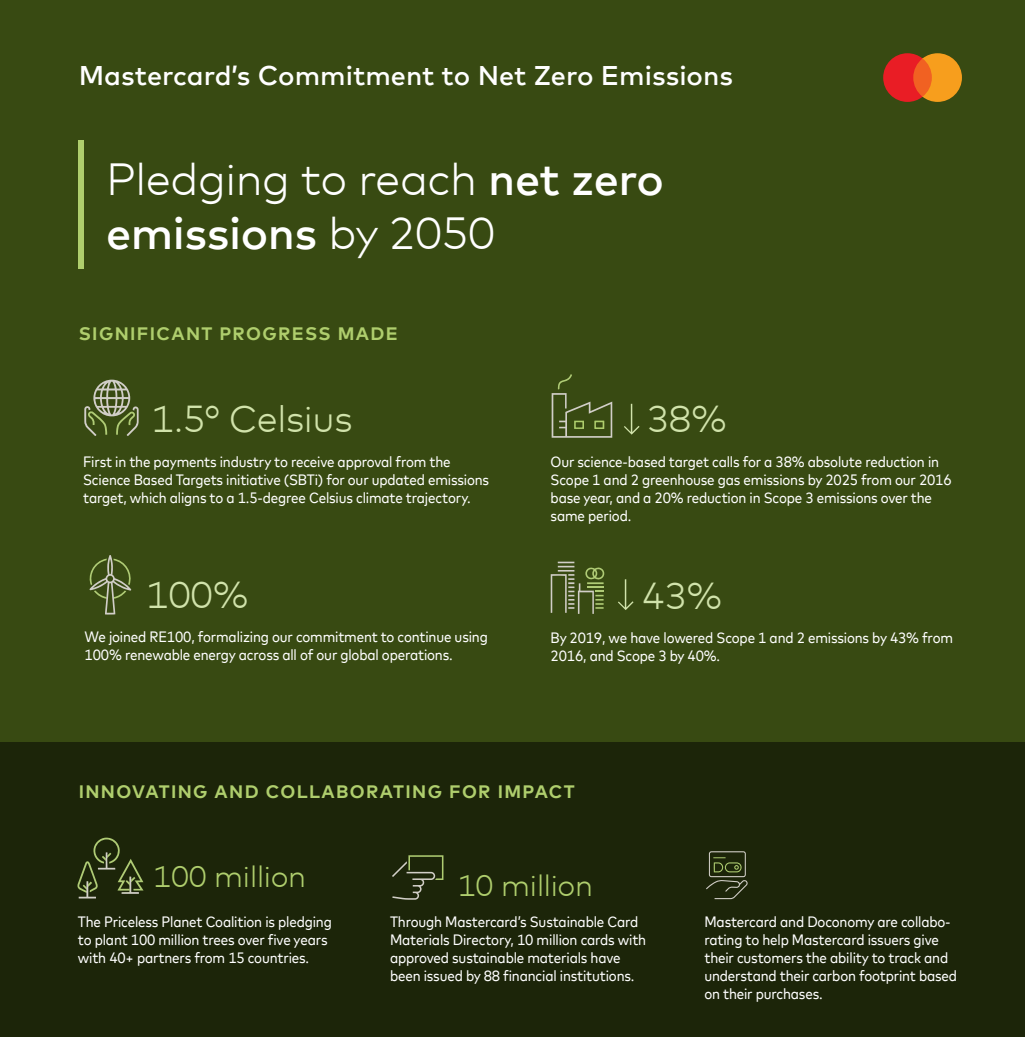
<style>
.page{position:relative;width:1025px;height:1038px;background:#fff}
.page>*{position:absolute;margin:0;border:0;box-sizing:border-box;transform-origin:0 0}
.t1{font:300 45px/54px "Mark Offc For MC";letter-spacing:-.01em;color:#fff}
.t2{font:300 37.5px "Mark Offc For MC";letter-spacing:-.01em;color:#d1e3ab}
.t3{font:300 30px "Mark Offc For MC";letter-spacing:-.01em;color:#afce6d}
.t4{font:500 27px "Mark Offc For MC";color:#fff}
.t5{font:700 18px "Mark Offc For MC";letter-spacing:.075em;color:#afce6d}
.t6{font:15px/18px "Mark For MC Nrw";letter-spacing:-.01em;color:#fff}
.s1{font-weight:500}
</style>
<div class="page">
<div style="left:0;top:0;width:1024px;height:743px;background:#384a12"></div>
<div style="left:0;top:742px;width:1024px;height:295px;background:#1c2509"></div>
<svg style="left:84px;top:380px;width:55px;height:56px"></svg>
<svg style="left:77px;top:837px;width:66px;height:61px"></svg>
<svg style="left:706px;top:851px;width:42px;height:48px"></svg>
<svg style="left:89px;top:555px;width:43px;height:60px"></svg>
<div style="left:79px;top:140px;width:5px;height:129px;background:#afce6d"></div>
<svg style="left:883px;top:53px;width:79px;height:49px;background:#d15a1e"></svg>
<svg style="left:550px;top:562px;width:55px;height:52px"></svg>
<svg style="left:618px;top:579px;width:15px;height:31px"></svg>
<svg style="left:392px;top:855px;width:51px;height:45px"></svg>
<svg style="left:624px;top:404px;width:15px;height:31px"></svg>
<svg style="left:551px;top:374px;width:61px;height:64px"></svg>
<h3 class="t4" style="left:79px;top:56px;width:655px">Mastercard’s Commitment to Net Zero Emissions</h3>
<h1 class="t1" style="left:106px;top:149px;width:559px">Pledging to reach <span class="s1">net zero emissions</span> by 2050</h1>
<p class="t5" style="left:79px;top:320px;width:320px">SIGNIFICANT PROGRESS MADE</p>
<h2 class="t2" style="left:152px;top:391px;width:202px">1.5° Celsius</h2>
<p class="t6" style="left:83px;top:451px;width:407px">First in the payments industry to receive approval from the<br>Science Based Targets initiative (SBTi) for our updated emissions target, which aligns to a 1.5-degree Celsius climate trajectory.</p>
<h2 class="t2" style="left:146px;top:566px;width:104px">100%</h2>
<p class="t6" style="left:85px;top:627px;width:405px">We joined RE100, formalizing our commitment to continue using<br>100% renewable energy across all of our global operations.</p>
<h2 class="t2" style="left:646px;top:391px;width:82px">38%</h2>
<p class="t6" style="left:550px;top:451px;width:402px">Our science-based target calls for a 38% absolute reduction in Scope 1 and 2 greenhouse gas emissions by 2025 from our 2016 base year, and a 20% reduction in Scope 3 emissions over the same period.</p>
<h2 class="t2" style="left:642px;top:567px;width:82px">43%</h2>
<p class="t6" style="left:550px;top:627px;width:404px">By 2019, we have lowered Scope 1 and 2 emissions by 43% from<br>2016, and Scope 3 by 40%.</p>
<p class="t5" style="left:79px;top:778px;width:497px">INNOVATING AND COLLABORATING FOR IMPACT</p>
<h3 class="t3" style="left:153px;top:854px;width:154px">100 million</h3>
<p class="t6" style="left:78px;top:912px;width:255px">The Priceless Planet Coalition is pledging to plant 100 million trees over five years with 40+ partners from 15 countries.</p>
<p class="t6" style="left:704px;top:912px;width:254px">Mastercard and Doconomy are collabo&shy;rating to help Mastercard issuers give their customers the ability to track and understand their carbon footprint based on their purchases.</p>
<h3 class="t3" style="left:458px;top:863px;width:137px">10 million</h3>
<p class="t6" style="left:390px;top:912px;width:258px">Through Mastercard’s Sustainable Card Materials Directory, 10 million cards with approved sustainable materials have been issued by 88 financial institutions.</p>
</div>
